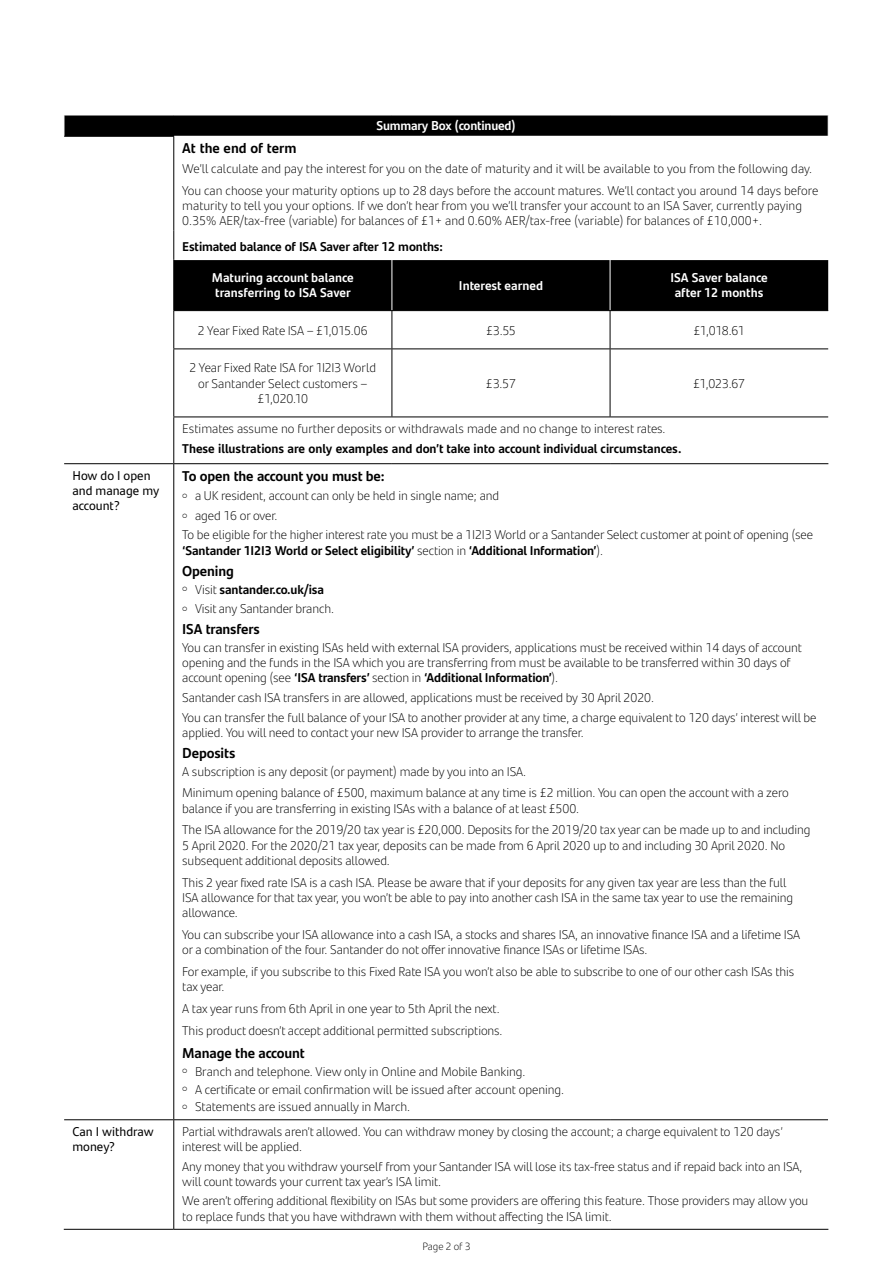
<style>
.page{position:relative;width:893px;height:1263px;background:#fff}
.page>*{position:absolute;margin:0;border:0;box-sizing:border-box;transform-origin:0 0}
.t1{font:700 14.25px "Santander Text";letter-spacing:-.01em;color:#000}
.t2{font:300 12.75px/15.3px "Santander Text";letter-spacing:-.01em;color:#000}
.t3{font:700 12.75px "Santander Text";letter-spacing:-.01em;color:#000}
.t4{font:700 12.75px/15.3px "Santander Text";color:#fff}
.t5{font:12.75px/15.3px "Santander Text";color:#000}
.t6{font:300 10.5px "Santander Text";letter-spacing:-.01em;color:#000}
.s1{font-weight:300}
.s2{font-weight:700}
</style>
<div class="page">
<svg style="left:65px;top:116px;width:763px;height:194px;fill:#000"></svg>
<div style="left:174px;top:136px;width:654px;height:124px;background:#fff"></div>
<svg style="left:64px;top:115px;width:1px;height:21px"></svg>
<svg style="left:828px;top:115px;width:1px;height:21px"></svg>
<hr style="left:392px;top:260px;width:1px;height:50px;background:#fff">
<hr style="left:610px;top:260px;width:1px;height:50px;background:#fff">
<hr style="left:64px;top:136px;width:110px;height:1px;background:#000">
<hr style="left:173px;top:137px;width:1px;height:93px;background:#000">
<hr style="left:173px;top:230px;width:1px;height:30px;background:#000">
<hr style="left:173px;top:260px;width:1px;height:50px;background:#000">
<hr style="left:173px;top:311px;width:1px;height:37px;background:#000">
<hr style="left:173px;top:349px;width:1px;height:68px;background:#000">
<hr style="left:173px;top:417px;width:1px;height:46px;background:#000">
<hr style="left:64px;top:463px;width:110px;height:1px;background:#000">
<hr style="left:173px;top:464px;width:1px;height:655px;background:#000">
<hr style="left:64px;top:1119px;width:110px;height:1px;background:#000">
<hr style="left:173px;top:1120px;width:1px;height:109px;background:#000">
<hr style="left:64px;top:1229px;width:110px;height:1px;background:#000">
<hr style="left:173px;top:310px;width:219px;height:1px;background:#000">
<hr style="left:392px;top:310px;width:218px;height:1px;background:#000">
<hr style="left:392px;top:311px;width:1px;height:37px;background:#000">
<hr style="left:610px;top:310px;width:218px;height:1px;background:#000">
<hr style="left:610px;top:311px;width:1px;height:37px;background:#000">
<hr style="left:173px;top:348px;width:219px;height:1px;background:#000">
<hr style="left:392px;top:348px;width:218px;height:1px;background:#000">
<hr style="left:392px;top:349px;width:1px;height:68px;background:#000">
<hr style="left:610px;top:348px;width:218px;height:1px;background:#000">
<hr style="left:610px;top:349px;width:1px;height:68px;background:#000">
<hr style="left:173px;top:417px;width:219px;height:1px;background:#000">
<hr style="left:392px;top:417px;width:218px;height:1px;background:#000">
<hr style="left:610px;top:417px;width:218px;height:1px;background:#000">
<hr style="left:174px;top:463px;width:218px;height:1px;background:#000">
<hr style="left:392px;top:463px;width:218px;height:1px;background:#000">
<hr style="left:610px;top:463px;width:218px;height:1px;background:#000">
<hr style="left:174px;top:1119px;width:218px;height:1px;background:#000">
<hr style="left:392px;top:1119px;width:218px;height:1px;background:#000">
<hr style="left:610px;top:1119px;width:218px;height:1px;background:#000">
<hr style="left:174px;top:1229px;width:218px;height:1px;background:#000">
<hr style="left:392px;top:1229px;width:218px;height:1px;background:#000">
<hr style="left:610px;top:1229px;width:218px;height:1px;background:#000">
<p class="t4" style="left:376px;top:117px;width:141px">Summary Box (continued)</p>
<p class="t1" style="left:182px;top:137px;width:116px">At the end of term</p>
<p class="t2" style="left:182px;top:157px;width:638px;line-height:21.8px">We’ll calculate and pay the interest for you on the date of maturity and it will be available to you from the following day.<br>You can choose your maturity options up to 28 days before the account matures. We’ll contact you around 14 days before</p>
<p class="t2" style="left:182px;top:197px;width:621px">maturity to tell you your options. If we don’t hear from you we’ll transfer your account to an ISA Saver, currently paying<br>0.35% AER/tax-free (variable) for balances of £1+ and 0.60% AER/tax-free (variable) for balances of £10,000+.</p>
<p class="t3" style="left:182px;top:237px;width:262px">Estimated balance of ISA Saver after 12 months:</p>
<p class="t4" style="left:212px;top:269px;width:143px">Maturing account balance transferring to ISA Saver</p>
<p class="t4" style="left:459px;top:277px;width:86px">Interest earned</p>
<p class="t4" style="left:670px;top:269px;width:99px;text-align:center">ISA Saver balance after 12 months</p>
<p class="t2" style="left:198px;top:322px;width:171px">2 Year Fixed Rate ISA – £1,015.06</p>
<p class="t2" style="left:486px;top:322px;width:31px">£3.55</p>
<p class="t2" style="left:693px;top:322px;width:53px">£1,018.61</p>
<p class="t2" style="left:189px;top:360px;width:188px;text-align:center">2 Year Fixed Rate ISA for 1I2I3 World or Santander Select customers – £1,020.10</p>
<p class="t2" style="left:486px;top:375px;width:32px">£3.57</p>
<p class="t2" style="left:693px;top:375px;width:54px">£1,023.67</p>
<p class="t2" style="left:182px;top:420px;width:485px">Estimates assume no further deposits or withdrawals made and no change to interest rates.</p>
<p class="t3" style="left:182px;top:438px;width:501px">These illustrations are only examples and don’t take into account individual circumstances.</p>
<p class="t5" style="left:72px;top:467px;width:88px">How do I open and manage my account?</p>
<p class="t1" style="left:182px;top:465px;width:204px">To open the account you must be:</p>
<p class="t2" style="left:182px;top:488px;width:318px">○ a UK resident, account can only be held in single name; and</p>
<p class="t2" style="left:182px;top:505px;width:632px;line-height:19.5px">○ aged 16 or over.<br>To be eligible for the higher interest rate you must be a 1I2I3 World or a Santander Select customer at point of opening (see</p>
<p class="t3" style="left:182px;top:540px;width:422px">‘Santander 1I2I3 World or Select eligibility’ <span class="s1">section in</span> ‘Additional Information’<span class="s1">).</span></p>
<p class="t1" style="left:182px;top:560px;width:53px">Opening</p>
<p class="t3" style="left:182px;top:579px;width:143px">○ <span class="s1">Visit</span> santander.co.uk/isa</p>
<p class="t2" style="left:182px;top:600px;width:153px">○ Visit any Santander branch.</p>
<p class="t1" style="left:182px;top:618px;width:79px">ISA transfers</p>
<p class="t2" style="left:182px;top:639px;width:621px">You can transfer in existing ISAs held with external ISA providers, applications must be received within 14 days of account opening and the funds in the ISA which you are transferring from must be available to be transferred within 30 days of account opening (see <span class="s2">‘ISA transfers’</span> section in <span class="s2">‘Additional Information’</span>).</p>
<p class="t2" style="left:182px;top:687px;width:636px;line-height:19.5px">Santander cash ISA transfers in are allowed, applications must be received by 30 April 2020.<br>You can transfer the full balance of your ISA to another provider at any time, a charge equivalent to 120 days’ interest will be</p>
<p class="t2" style="left:182px;top:724px;width:403px">applied. You will need to contact your new ISA provider to arrange the transfer.</p>
<p class="t1" style="left:182px;top:742px;width:55px">Deposits</p>
<p class="t2" style="left:182px;top:760px;width:608px;line-height:21.6px">A subscription is any deposit (or payment) made by you into an ISA.<br>Minimum opening balance of £500, maximum balance at any time is £2 million. You can open the account with a zero</p>
<p class="t2" style="left:182px;top:797px;width:630px;line-height:21.6px">balance if you are transferring in existing ISAs with a balance of at least £500.<br>The ISA allowance for the 2019/20 tax year is £20,000. Deposits for the 2019/20 tax year can be made up to and including</p>
<p class="t2" style="left:182px;top:837px;width:604px">5 April 2020. For the 2020/21 tax year, deposits can be made from 6 April 2020 up to and including 30 April 2020. No subsequent additional deposits allowed.</p>
<p class="t2" style="left:182px;top:874px;width:612px">This 2 year fixed rate ISA is a cash ISA. Please be aware that if your deposits for any given tax year are less than the full<br>ISA allowance for that tax year, you won’t be able to pay into another cash ISA in the same tax year to use the remaining allowance.</p>
<p class="t2" style="left:182px;top:926px;width:619px">You can subscribe your ISA allowance into a cash ISA, a stocks and shares ISA, an innovative finance ISA and a lifetime ISA or a combination of the four. Santander do not offer innovative finance ISAs or lifetime ISAs.</p>
<p class="t2" style="left:182px;top:963px;width:614px">For example, if you subscribe to this Fixed Rate ISA you won’t also be able to subscribe to one of our other cash ISAs this tax year.</p>
<p class="t2" style="left:182px;top:997px;width:322px;line-height:21.6px">A tax year runs from 6th April in one year to 5th April the next.<br>This product doesn’t accept additional permitted subscriptions.</p>
<p class="t1" style="left:182px;top:1042px;width:124px">Manage the account</p>
<p class="t2" style="left:182px;top:1063px;width:345px">○ Branch and telephone. View only in Online and Mobile Banking.</p>
<p class="t2" style="left:182px;top:1081px;width:383px">○ A certificate or email confirmation will be issued after account opening.</p>
<p class="t2" style="left:182px;top:1098px;width:229px">○ Statements are issued annually in March.</p>
<p class="t5" style="left:72px;top:1123px;width:83px">Can I withdraw money?</p>
<p class="t2" style="left:182px;top:1123px;width:602px">Partial withdrawals aren’t allowed. You can withdraw money by closing the account; a charge equivalent to 120 days’ interest will be applied.</p>
<p class="t2" style="left:182px;top:1158px;width:622px">Any money that you withdraw yourself from your Santander ISA will lose its tax-free status and if repaid back into an ISA, will count towards your current tax year’s ISA limit.</p>
<p class="t2" style="left:182px;top:1193px;width:628px">We aren’t offering additional flexibility on ISAs but some providers are offering this feature. Those providers may allow you to replace funds that you have withdrawn with them without affecting the ISA limit.</p>
<p class="t6" style="left:422px;top:1239px;width:50px">Page 2 of 3</p>
</div>
